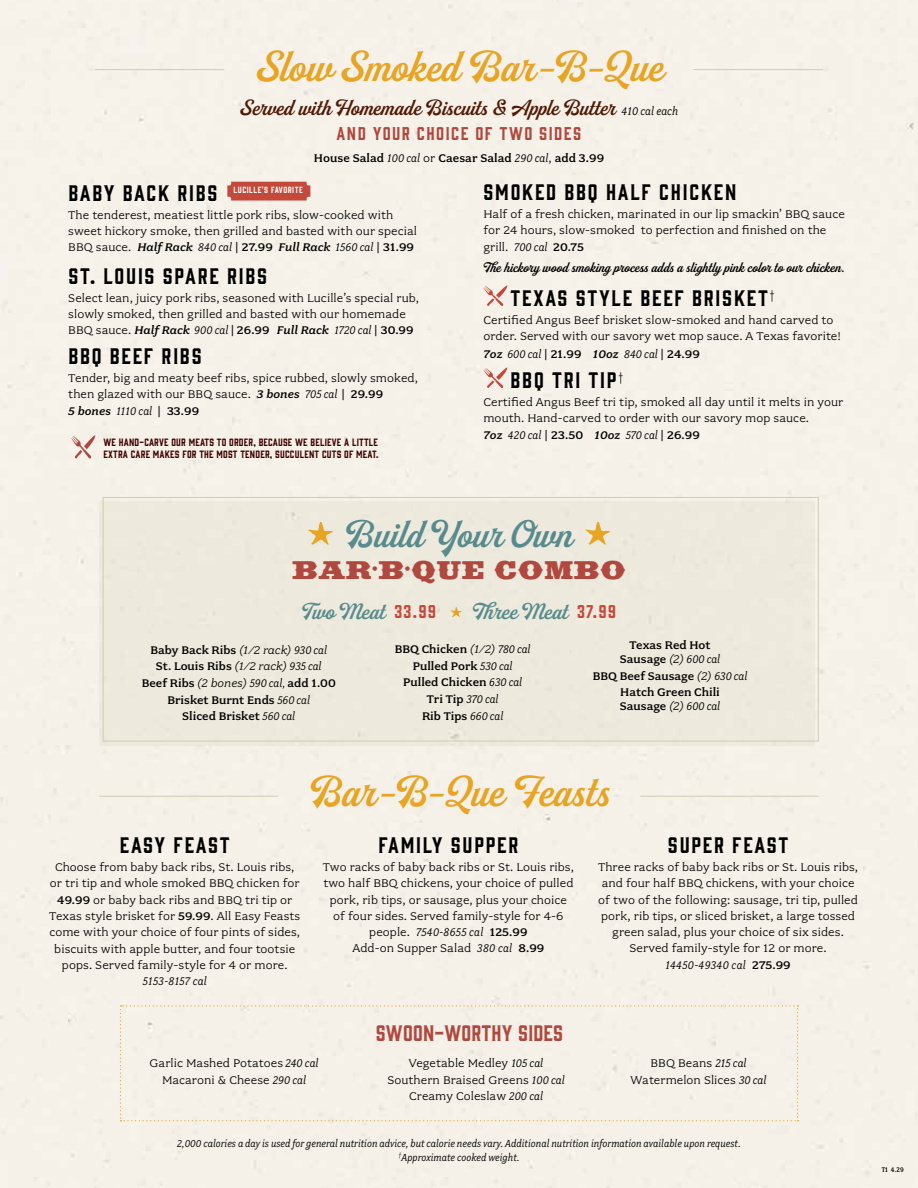
<style>
.page{position:relative;width:918px;height:1188px;background:#fff}
.page>*{position:absolute;margin:0;border:0;box-sizing:border-box;transform-origin:0 0}
.t1{font:45.3px "Buinton";color:#e8a423}
.t2{font:40.2px "Buinton";color:#578b8d}
.t3{font:27.6px "Cg Davison Americana";letter-spacing:.025em;color:#b1483f}
.t4{font:23.85px "Buinton";color:#578b8d}
.t5{font:23.1px "Buinton";color:#511a05}
.t6{font:20.7px "Gin";letter-spacing:.085em;color:#000}
.t7{font:20.7px "Gin";letter-spacing:.01em;color:#b1483f}
.t8{font:16.95px "Gin";letter-spacing:.085em;color:#b1483f}
.t9{font:14.55px "Buinton";letter-spacing:.005em;color:#000}
.t10{font:12.45px/16.2px "Fairplex Wide OT";letter-spacing:.005em;color:#000}
.t11{font:500 12.45px/16.6px "Fairplex Wide OT";color:#000;text-align:center}
.t12{font:italic 12.45px "Fairplex Wide OT Med";letter-spacing:.005em;color:#000}
.t13{font:italic 12.45px "Fairplex Narrow OT";letter-spacing:.005em;color:#000}
.t14{font:italic 12.45px "Fairplex Narrow OT";letter-spacing:.025em;color:#000}
.t15{font:12.3px "Cg Davison Americana";color:#b1483f}
.t16{font:italic 11.25px/14.5px "Fairplex Narrow OT";letter-spacing:.005em;color:#000;text-align:center}
.t17{font:9.75px/12.8px "Gin";letter-spacing:.02em;color:#410000}
.t18{font:8.25px "Gin";letter-spacing:.06em;color:#fff}
.t19{font:500 7.5px "Fairplex Narrow OT";color:#000}
.s1{font-family:"Fairplex Narrow OT";font-style:italic;font-size:12.45px;color:#000}
.s2{font-family:"Fairplex Narrow OT";font-weight:400;font-style:italic}
.s3{font-weight:400}
.s4{font-family:"Fairplex Wide OT";font-style:normal}
.s5{font-family:"Fairplex Narrow OT"}
.s6{font-family:"Fairplex Wide OT";font-weight:500;font-style:normal}
.s7{font-family:"Fairplex Wide OT Med";font-style:italic}
.s8{font-family:"Fairplex Narrow OT";font-style:italic}
.s9{font-weight:500}
.s10{font-family:"Fairplex Wide OT Med"}
.s11{font-family:"Fairplex Wide";font-weight:500;font-style:normal}
.s12{font-size:27.6px}
.s13{font-family:"Gin";font-size:16.95px;color:#c5493b}
.s14{font-weight:400;font-style:italic}
</style>
<div class="page">
<hr style="left:694px;top:69px;width:129px;height:1px;background:#d0ccb2">
<hr style="left:95px;top:69px;width:129px;height:1px;background:#d0ccb2">
<svg style="left:227px;top:182px;width:83px;height:19px;background:#c75245"></svg>
<svg style="left:483px;top:285px;width:24px;height:21px"></svg>
<svg style="left:483px;top:367px;width:24px;height:21px"></svg>
<div style="left:99px;top:501px;width:716px;height:244px;background:#ede9dd"></div>
<div style="left:103px;top:497px;width:716px;height:244px;border:1px solid #d0ccb2"></div>
<svg style="left:450px;top:607px;width:12px;height:10px"></svg>
<div style="left:120px;top:1005px;width:679px;height:116px;background:#f5f1e8"></div>
<hr style="left:99px;top:796px;width:179px;height:1px;background:#d0ccb2">
<hr style="left:640px;top:796px;width:179px;height:1px;background:#d0ccb2">
<svg style="left:308px;top:522px;width:25px;height:23px"></svg>
<svg style="left:585px;top:522px;width:25px;height:23px"></svg>
<svg style="left:71px;top:435px;width:24px;height:24px"></svg>
<h1 class="t1" style="left:256px;top:41px;width:408px">Slow Smoked Bar-B-Que</h1>
<h3 class="t5" style="left:240px;top:94px;width:440px">Served with Homemade Biscuits &amp; Apple Butter <span class="s1">410 cal each</span></h3>
<h3 class="t8" style="left:337px;top:121px;width:246px">AND YOUR CHOICE OF TWO SIDES</h3>
<p class="t11" style="left:314px;top:150px;width:292px">House Salad <span class="s2">100 cal</span> <span class="s3">or</span> Caesar Salad <span class="s2">290 cal</span><span class="s3">,</span> add 3.99</p>
<h3 class="t6" style="left:68px;top:178px;width:151px">BABY BACK RIBS</h3>
<p class="t18" style="left:234px;top:185px;width:71px">LUCILLE'S FAVORITE</p>
<p class="t10" style="left:68px;top:207px;width:350px">The tenderest, meatiest little pork ribs, slow-cooked with sweet hickory smoke, then grilled and basted with our special</p>
<p class="t12" style="left:68px;top:240px;width:347px"><span class="s4">BBQ sauce.</span> Half Rack <span class="s5">840 cal</span> <span class="s6">| 27.99</span> Full Rack <span class="s5">1560 cal</span> <span class="s6">| 31.99</span></p>
<h3 class="t6" style="left:68px;top:261px;width:200px">ST. LOUIS SPARE RIBS</h3>
<p class="t10" style="left:68px;top:290px;width:352px">Select lean, juicy pork ribs, seasoned with Lucille’s special rub, slowly smoked, then grilled and basted with our homemade</p>
<p class="t12" style="left:68px;top:323px;width:347px"><span class="s4">BBQ sauce.</span> Half Rack <span class="s5">900 cal</span> <span class="s6">| 26.99</span> Full Rack <span class="s5">1720 cal</span> <span class="s6">| 30.99</span></p>
<h3 class="t6" style="left:68px;top:342px;width:135px">BBQ BEEF RIBS</h3>
<p class="t10" style="left:68px;top:370px;width:351px">Tender, big and meaty beef ribs, spice rubbed, slowly smoked, then glazed with our BBQ sauce. <span class="s7">3 bones</span> <span class="s8">705 cal</span> <span class="s9">| 29.99</span></p>
<p class="t13" style="left:68px;top:404px;width:132px"><span class="s10">5 bones</span> 1110 cal <span class="s6">| 33.99</span></p>
<p class="t17" style="left:103px;top:435px;width:277px">WE HAND-CARVE OUR MEATS TO ORDER, BECAUSE WE BELIEVE A LITTLE<br>EXTRA CARE MAKES FOR THE MOST TENDER, SUCCULENT CUTS OF MEAT.</p>
<h3 class="t6" style="left:484px;top:178px;width:254px">SMOKED BBQ HALF CHICKEN</h3>
<p class="t10" style="left:483px;top:206px;width:363px">Half of a fresh chicken, marinated in our lip smackin’ BBQ sauce for 24 hours, slow-smoked to perfection and finished on the grill. <span class="s8">700 cal</span> <span class="s9">20.75</span></p>
<p class="t9" style="left:483px;top:259px;width:362px">The hickory wood smoking process adds a slightly pink color to our chicken.</p>
<h3 class="t6" style="left:511px;top:284px;width:266px">TEXAS STYLE BEEF BRISKET<sup>†</sup></h3>
<p class="t10" style="left:483px;top:312px;width:359px">Certified Angus Beef brisket slow-smoked and hand carved to order. Served with our savory wet mop sauce. A Texas favorite!</p>
<p class="t13" style="left:483px;top:347px;width:218px"><span class="s10">7oz</span> 600 cal <span class="s11">|</span> <span class="s6">21.99</span> <span class="s10">10oz</span> 840 cal <span class="s6">| 24.99</span></p>
<h3 class="t6" style="left:511px;top:366px;width:114px">BBQ TRI TIP<sup>†</sup></h3>
<p class="t10" style="left:483px;top:394px;width:361px">Certified Angus Beef tri tip, smoked all day until it melts in your mouth. Hand-carved to order with our savory mop sauce.</p>
<p class="t13" style="left:483px;top:428px;width:218px"><span class="s10">7oz</span> 420 cal <span class="s6">| 23.50</span> <span class="s10">10oz</span> 570 cal <span class="s6">| 26.99</span></p>
<h2 class="t2" style="left:345px;top:511px;width:228px">Build Your Own</h2>
<h3 class="t3" style="left:292px;top:555px;width:81px">BAR</h3>
<p class="t15" style="left:372px;top:562px;width:40px">•<span class="s12">B</span>•</p>
<h3 class="t3" style="left:411px;top:555px;width:216px">QUE COMBO</h3>
<h3 class="t4" style="left:302px;top:598px;width:136px">Two Meat <span class="s13">33.99</span></h3>
<h3 class="t4" style="left:473px;top:598px;width:145px">Three Meat <span class="s13">37.99</span></h3>
<p class="t11" style="left:142px;top:641px;width:196px">Baby Back Ribs <span class="s14">(1/2 rack)</span> <span class="s2">930 cal<br></span>St. Louis Ribs <span class="s14">(1/2 rack)</span> <span class="s2">935 cal<br></span>Beef Ribs <span class="s14">(2 bones)</span> <span class="s2">590 cal,</span> add 1.00<br>Brisket Burnt Ends <span class="s2">560 cal<br></span>Sliced Brisket <span class="s2">560 cal</span></p>
<p class="t11" style="left:395px;top:641px;width:137px">BBQ Chicken <span class="s14">(1/2)</span> <span class="s2">780 cal<br></span>Pulled Pork <span class="s2">530 cal<br></span>Pulled Chicken <span class="s2">630 cal<br></span>Tri Tip <span class="s2">370 cal<br></span>Rib Tips <span class="s2">660 cal</span></p>
<p class="t11" style="left:620px;top:638px;width:102px;line-height:13.8px">Texas Red Hot<br>Sausage <span class="s14">(2)</span> <span class="s2">600 cal</span></p>
<p class="t11" style="left:593px;top:667px;width:156px">BBQ Beef Sausage <span class="s14">(2)</span> <span class="s2">630 cal<br></span>Hatch Green Chili</p>
<p class="t11" style="left:620px;top:698px;width:102px">Sausage <span class="s14">(2)</span> <span class="s2">600 cal</span></p>
<h3 class="t6" style="left:120px;top:831px;width:111px">EASY FEAST</h3>
<p class="t10" style="left:49px;top:859px;width:253px;text-align:center">Choose from baby back ribs, St. Louis ribs, or tri tip and whole smoked BBQ chicken for <span class="s9">49.99</span> or baby back ribs and BBQ tri tip or Texas style brisket for <span class="s9">59.99</span>. All Easy Feasts come with your choice of four pints of sides, biscuits with apple butter, and four tootsie pops. Served family-style for 4 or more.</p>
<p class="t14" style="left:143px;top:974px;width:66px">5153-8157 cal</p>
<h1 class="t1" style="left:309px;top:765px;width:302px">Bar-B-Que Feasts</h1>
<h3 class="t6" style="left:379px;top:831px;width:141px">FAMILY SUPPER</h3>
<p class="t10" style="left:323px;top:859px;width:253px;text-align:center">Two racks of baby back ribs or St. Louis ribs, two half BBQ chickens, your choice of pulled pork, rib tips, or sausage, plus your choice of four sides. Served family-style for 4-6</p>
<p class="t14" style="left:369px;top:925px;width:160px"><span class="s4">people.</span> 7540-8655 cal <span class="s6">125.99</span></p>
<p class="t10" style="left:352px;top:940px;width:193px">Add-on Supper Salad <span class="s8">380 cal</span> <span class="s9">8.99</span></p>
<h3 class="t6" style="left:668px;top:831px;width:122px">SUPER FEAST</h3>
<p class="t10" style="left:598px;top:859px;width:262px;text-align:center">Three racks of baby back ribs or St. Louis ribs, and four half BBQ chickens, with your choice of two of the following: sausage, tri tip, pulled pork, rib tips, or sliced brisket, a large tossed green salad, plus your choice of six sides.<br>Served family-style for 12 or more.</p>
<p class="t14" style="left:666px;top:958px;width:127px">14450-49340 cal <span class="s6">275.99</span></p>
<h3 class="t7" style="left:376px;top:1019px;width:189px">SWOON-WORTHY SIDES</h3>
<p class="t10" style="left:150px;top:1055px;width:171px;text-align:center">Garlic Mashed Potatoes <span class="s8">240 cal<br></span>Macaroni &amp; Cheese <span class="s8">290 cal</span></p>
<p class="t10" style="left:631px;top:1055px;width:137px;text-align:center">BBQ Beans <span class="s8">215 cal<br></span>Watermelon Slices <span class="s8">30 cal</span></p>
<p class="t10" style="left:387px;top:1055px;width:179px;text-align:center">Vegetable Medley <span class="s8">105 cal<br></span>Southern Braised Greens <span class="s8">100 cal<br></span>Creamy Coleslaw <span class="s8">200 cal</span></p>
<p class="t16" style="left:177px;top:1136px;width:565px">2,000 calories a day is used for general nutrition advice, but calorie needs vary. Additional nutrition information available upon request. <sup>†</sup>Approximate cooked weight.</p>
<p class="t19" style="left:882px;top:1165px;width:24px">T1 4.29</p>
</div>
